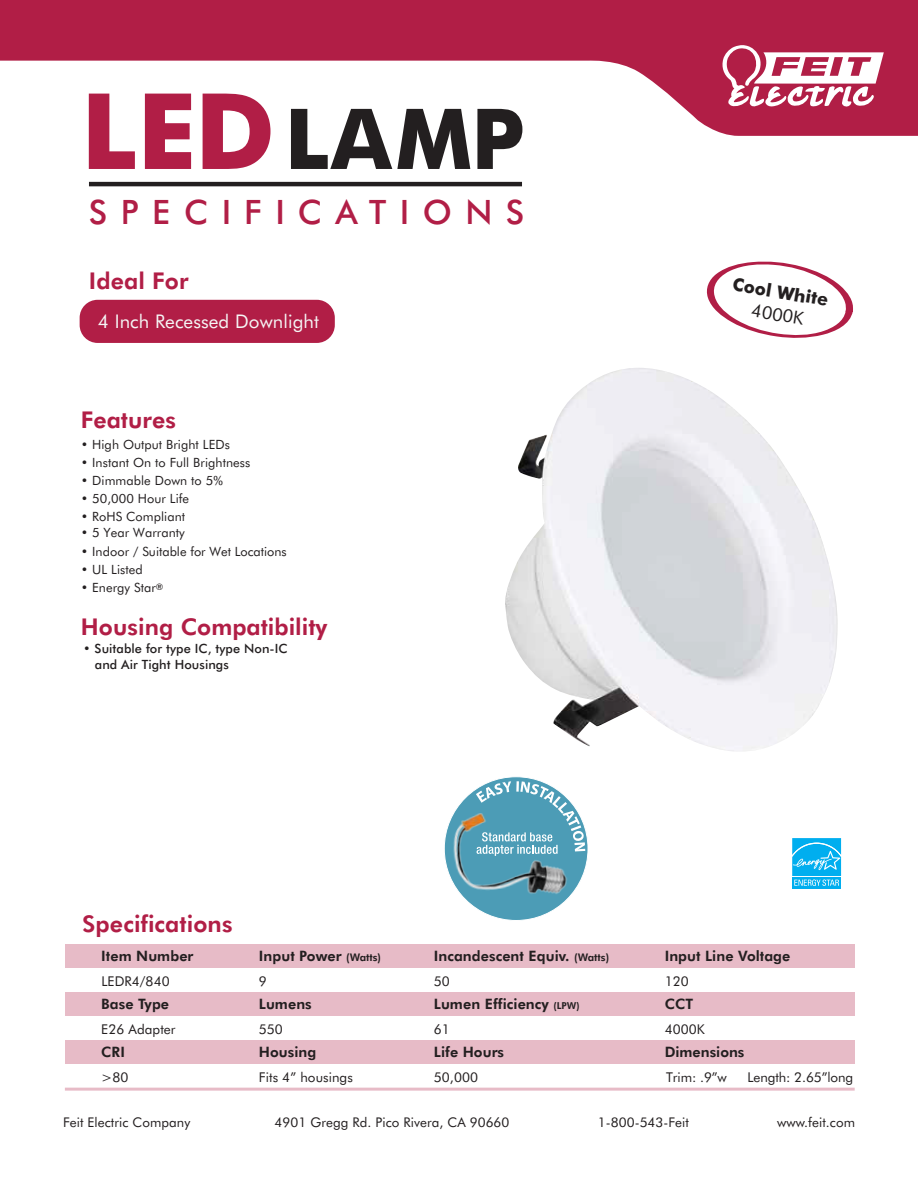
<style>
.page{position:relative;width:918px;height:1188px;background:#fff}
.page>*{position:absolute;margin:0;border:0;box-sizing:border-box;transform-origin:0 0}
.t1{font:700 84px "Futura BT";color:#231f20}
.t2{font:500 33.6px "Futura BT";letter-spacing:.4em;color:#b11e46}
.t3{font:800 23.1px "Futura BT";letter-spacing:.005em;color:#b11e46}
.t4{font:18.9px "Futura BT";letter-spacing:.005em;color:#f5f5f5}
.t5{font:700 17.85px "Futura BT";color:#231f20}
.t6{font:17.85px "Futura BT";color:#231f20}
.t7{font:800 14.4px "Futura BT";letter-spacing:.005em;color:#231f20}
.t8{font:13.5px "Futura BT";letter-spacing:.005em;color:#231f20}
.t9{font:13.35px "Futura BT";letter-spacing:.005em;color:#231f20}
.t10{font:12.75px "Futura BT";letter-spacing:.005em;color:#231f20}
.t11{font:500 12.75px/15.3px "Futura BT";letter-spacing:.005em;color:#231f20}
.s1{font-size:105.45px;color:#b11e46}
.s2{font-weight:500;font-size:9px}
.s3{font-size:10.5px}
.s4{font-size:9.6px}
</style>
<div class="page">
<hr style="left:89px;top:182px;width:433px;height:4px;background:#231f20">
<svg style="left:0;top:0;width:918px;height:136px;fill:#b11e46"></svg>
<svg style="left:721px;top:45px;width:163px;height:63px"></svg>
<svg style="left:706px;top:261px;width:147px;height:77px"></svg>
<div style="left:80px;top:300px;width:255px;height:43px;background:#b11e46;border-radius:18px"></div>
<div style="left:65px;top:944px;width:790px;height:24px;background:#e7bbc7"></div>
<div style="left:65px;top:992px;width:790px;height:24px;background:#e7bbc7"></div>
<div style="left:65px;top:1040px;width:790px;height:24px;background:#e7bbc7"></div>
<hr style="left:65px;top:1088px;width:790px;height:3px;background:#b11e46">
<svg style="left:792px;top:838px;width:50px;height:51px;background:#2ebcf1"></svg>
<img style="left:505px;top:368px;width:333px;height:383px">
<div style="left:444px;top:777px;width:144px;height:143px;background:#4c9cb6;border-radius:50%"></div>
<svg style="left:476px;top:781px;width:109px;height:71px"></svg>
<img style="left:444px;top:801px;width:133px;height:113px">
<h1 class="t1" style="left:81px;top:88px;width:445px"><span class="s1">LED</span>LAMP</h1>
<h2 class="t2" style="left:89px;top:191px;width:437px">SPECIFICATIONS</h2>
<h3 class="t3" style="left:89px;top:267px;width:101px">Ideal For</h3>
<h3 class="t4" style="left:98px;top:310px;width:223px">4 Inch Recessed Downlight</h3>
<h3 class="t3" style="left:81px;top:406px;width:97px">Features</h3>
<p class="t10" style="left:81px;top:437px;width:151px">• High Output Bright LEDs</p>
<p class="t10" style="left:81px;top:455px;width:171px">• Instant On to Full Brightness</p>
<p class="t10" style="left:81px;top:491px;width:110px">• 50,000 Hour Life</p>
<p class="t10" style="left:81px;top:472px;width:144px">• Dimmable Down to 5%</p>
<p class="t10" style="left:81px;top:509px;width:106px">• RoHS Compliant</p>
<p class="t10" style="left:81px;top:525px;width:106px">• 5 Year Warranty</p>
<p class="t10" style="left:81px;top:543px;width:208px">• Indoor / Suitable for Wet Locations</p>
<p class="t10" style="left:81px;top:561px;width:63px">• UL Listed</p>
<p class="t10" style="left:81px;top:579px;width:84px">• Energy Star<span class="s2">®</span></p>
<h3 class="t3" style="left:81px;top:613px;width:248px">Housing Compatibility</h3>
<p class="t11" style="left:95px;top:641px;width:194px;text-indent:-12px">• Suitable for type IC, type Non-IC and Air Tight Housings</p>
<h3 class="t5" style="left:735px;top:274px;width:98px;rotate:9deg">Cool White</h3>
<h3 class="t6" style="left:753px;top:299px;width:54px;rotate:9deg">4000K</h3>
<h3 class="t3" style="left:82px;top:910px;width:152px">Specifications</h3>
<p class="t7" style="left:101px;top:947px;width:94px">Item Number</p>
<p class="t8" style="left:101px;top:973px;width:70px">LEDR4/840</p>
<p class="t7" style="left:259px;top:947px;width:124px">Input Power <span class="s3">(Watts)</span></p>
<p class="t7" style="left:434px;top:947px;width:177px">Incandescent Equiv. <span class="s3">(Watts)</span></p>
<p class="t8" style="left:259px;top:973px;width:9px">9</p>
<p class="t8" style="left:434px;top:973px;width:17px">50</p>
<p class="t7" style="left:665px;top:947px;width:127px">Input Line Voltage</p>
<p class="t8" style="left:665px;top:973px;width:26px">120</p>
<p class="t7" style="left:101px;top:995px;width:69px">Base Type</p>
<p class="t7" style="left:434px;top:995px;width:147px">Lumen Efficiency <span class="s4">(LPW)</span></p>
<p class="t7" style="left:665px;top:995px;width:30px">CCT</p>
<p class="t7" style="left:259px;top:995px;width:54px">Lumens</p>
<p class="t8" style="left:101px;top:1021px;width:76px">E26 Adapter</p>
<p class="t8" style="left:665px;top:1021px;width:42px">4000K</p>
<p class="t8" style="left:434px;top:1021px;width:17px">61</p>
<p class="t8" style="left:259px;top:1021px;width:26px">550</p>
<p class="t8" style="left:259px;top:1069px;width:95px">Fits 4” housings</p>
<p class="t7" style="left:259px;top:1043px;width:59px">Housing</p>
<p class="t7" style="left:434px;top:1043px;width:72px">Life Hours</p>
<p class="t8" style="left:434px;top:1069px;width:46px">50,000</p>
<p class="t7" style="left:665px;top:1043px;width:81px">Dimensions</p>
<p class="t8" style="left:666px;top:1069px;width:62px">Trim: .9”w</p>
<p class="t8" style="left:748px;top:1069px;width:107px">Length: 2.65”long</p>
<p class="t7" style="left:101px;top:1043px;width:25px">CRI</p>
<p class="t8" style="left:101px;top:1069px;width:29px">&gt;80</p>
<p class="t9" style="left:63px;top:1114px;width:129px">Feit Electric Company</p>
<p class="t9" style="left:275px;top:1114px;width:236px">4901 Gregg Rd. Pico Rivera, CA 90660</p>
<p class="t9" style="left:598px;top:1114px;width:93px">1-800-543-Feit</p>
<p class="t9" style="left:777px;top:1114px;width:79px">www.feit.com</p>
</div>
